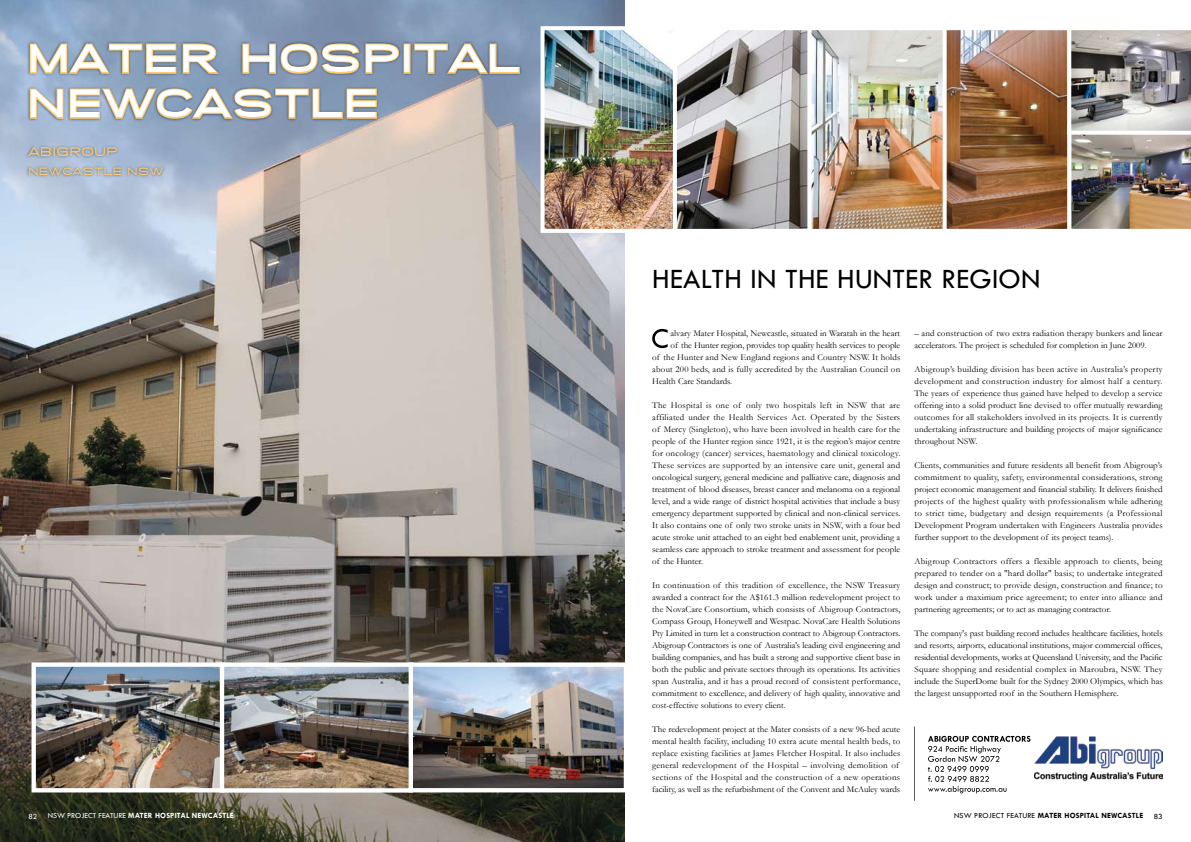
<style>
.page{position:relative;width:1191px;height:842px;background:#fff}
.page>*{position:absolute;margin:0;border:0;box-sizing:border-box;transform-origin:0 0}
.t1{font:800 40px/45px "SF Grandezza";letter-spacing:.08em;color:#fff}
.t2{font:29px "Tw Cen";letter-spacing:.01em;color:#000}
.t3{font:500 13px "SF Grandezza";letter-spacing:.05em;color:#ffcb6f}
.t4{font:500 11px "SF Grandezza";letter-spacing:.05em;color:#ffcb6f}
.t5{font:9px/12px "Garamond";letter-spacing:.005em;color:#000;text-align:justify}
.t6{font:700 8px "Tw Cen";letter-spacing:.02em;color:#000}
.t7{font:700 8px "Tw Cen";letter-spacing:.02em;color:#fff}
.t8{font:8px "Tw Cen";color:#000}
.t9{font:8px "Tw Cen";color:#fff}
.s1{font-weight:400}
</style>
<div class="page">
<img style="left:0;top:0;width:624px;height:842px">
<svg style="left:928px;top:736px;width:102px;height:57px"></svg>
<div style="left:25px;top:145px;width:141px;height:33px;background:#000;opacity:.5"></div>
<hr style="left:914px;top:726px;width:1px;height:75px;background:#5f6062">
<img style="left:946px;top:31px;width:120px;height:197px">
<div style="left:937px;top:26px;width:134px;height:207px;border:4px solid #fff"></div>
<img style="left:1067px;top:26px;width:124px;height:207px">
<img style="left:545px;top:31px;width:396px;height:197px">
<div style="left:672px;top:26px;width:139px;height:207px;border:4px solid #fff"></div>
<div style="left:807px;top:26px;width:139px;height:207px;border:4px solid #fff"></div>
<div style="left:540px;top:26px;width:137px;height:207px;border:4px solid #fff"></div>
<div style="left:27px;top:41px;width:496px;height:81px;background:#000;opacity:.5"></div>
<svg style="left:29px;top:42px;width:190px;height:34px;background:#989890"></svg>
<svg style="left:241px;top:42px;width:159px;height:33px;background:#928f88"></svg>
<div style="left:403px;top:43px;width:7px;height:31px;border:2px solid #ffcb6f"></div>
<svg style="left:413px;top:42px;width:108px;height:34px;background:#8d9191"></svg>
<svg style="left:29px;top:87px;width:349px;height:34px;background:#999992"></svg>
<svg style="left:652px;top:329px;width:15px;height:19px"></svg>
<img style="left:37px;top:667px;width:586px;height:121px">
<div style="left:408px;top:662px;width:220px;height:130px;border:4px solid #fff"></div>
<div style="left:220px;top:662px;width:193px;height:131px;border:4px solid #fff"></div>
<div style="left:32px;top:662px;width:192px;height:130px;border:4px solid #fff"></div>
<img style="left:1034px;top:736px;width:128px;height:46px">
<h1 class="t1" style="left:28px;top:36px;width:492px">MATER HOSPITAL<br>NEWCASTLE</h1>
<h3 class="t3" style="left:28px;top:143px;width:91px">ABIGROUP</h3>
<p class="t4" style="left:28px;top:164px;width:136px">NEWCASTLE NSW</p>
<p class="t9" style="left:28px;top:811px;width:10px">82</p>
<p class="t7" style="left:48px;top:811px;width:188px"><span class="s1">NSW PROJECT FEATURE</span> MATER HOSPITAL NEWCASTLE</p>
<h2 class="t2" style="left:652px;top:261px;width:219px">HEALTH IN THE HUNTER</h2>
<h2 class="t2" style="left:941px;top:261px;width:78px">REGION</h2>
<p class="t5" style="left:670px;top:327px;width:231px">alvary Mater Hospital, Newcastle, situated in Waratah in the heart</p>
<p class="t5" style="left:670px;top:339px;width:231px">of the Hunter region, provides top quality health services to people</p>
<p class="t5" style="left:652px;top:351px;width:249px">of the Hunter and New England regions and Country NSW. It holds</p>
<p class="t5" style="left:652px;top:363px;width:249px">about 200 beds, and is fully accredited by the Australian Council on</p>
<p class="t5" style="left:652px;top:375px;width:81px">Health Care Standards.</p>
<p class="t5" style="left:652px;top:399px;width:250px">The Hospital is one of only two hospitals left in NSW that are affiliated under the Health Services Act. Operated by the Sisters of Mercy (Singleton), who have been involved in health care for the people of the Hunter region since 1921, it is the region’s major centre for oncology (cancer) services, haematology and clinical toxicology.<br>These services are supported by an intensive care unit, general and oncological surgery, general medicine and palliative care, diagnosis and treatment of blood diseases, breast cancer and melanoma on a regional level, and a wide range of district hospital activities that include a busy emergency department supported by clinical and non-clinical services.<br>It also contains one of only two stroke units in NSW, with a four bed acute stroke unit attached to an eight bed enablement unit, providing a seamless care approach to stroke treatment and assessment for people of the Hunter.</p>
<p class="t5" style="left:652px;top:579px;width:250px">In continuation of this tradition of excellence, the NSW Treasury awarded a contract for the A$161.3 million redevelopment project to the NovaCare Consortium, which consists of Abigroup Contractors, Compass Group, Honeywell and Westpac. NovaCare Health Solutions Pty Limited in turn let a construction contract to Abigroup Contractors.<br>Abigroup Contractors is one of Australia's leading civil engineering and building companies, and has built a strong and supportive client base in both the public and private sectors through its operations. Its activities span Australia, and it has a proud record of consistent performance, commitment to excellence, and delivery of high quality, innovative and cost-effective solutions to every client.</p>
<p class="t5" style="left:652px;top:723px;width:250px;text-align:left">The redevelopment project at the Mater consists of a new 96-bed acute mental health facility, including 10 extra acute mental health beds, to replace existing facilities at James Fletcher Hospital. It also includes general redevelopment of the Hospital – involving demolition of sections of the Hospital and the construction of a new operations facility, as well as the refurbishment of the Convent and McAuley wards</p>
<p class="t5" style="left:914px;top:327px;width:249px">– and construction of two extra radiation therapy bunkers and linear accelerators. The project is scheduled for completion in June 2009.</p>
<p class="t5" style="left:914px;top:363px;width:250px">Abigroup’s building division has been active in Australia’s property development and construction industry for almost half a century.<br>The years of experience thus gained have helped to develop a service offering into a solid product line devised to offer mutually rewarding outcomes for all stakeholders involved in its projects. It is currently undertaking infrastructure and building projects of major significance throughout NSW.</p>
<p class="t5" style="left:914px;top:459px;width:250px">Clients, communities and future residents all benefit from Abigroup’s commitment to quality, safety, environmental considerations, strong project economic management and financial stability. It delivers finished projects of the highest quality with professionalism while adhering to strict time, budgetary and design requirements (a Professional Development Program undertaken with Engineers Australia provides further support to the development of its project teams).</p>
<p class="t5" style="left:914px;top:555px;width:250px">Abigroup Contractors offers a flexible approach to clients, being prepared to tender on a "hard dollar" basis; to undertake integrated design and construct; to provide design, construction and finance; to work under a maximum price agreement; to enter into alliance and partnering agreements; or to act as managing contractor.</p>
<p class="t5" style="left:914px;top:627px;width:250px">The company's past building record includes healthcare facilities, hotels and resorts, airports, educational institutions, major commercial offices, residential developments, works at Queensland University, and the Pacific Square shopping and residential complex in Maroubra, NSW. They include the SuperDome built for the Sydney 2000 Olympics, which has the largest unsupported roof in the Southern Hemisphere.</p>
<p class="t6" style="left:954px;top:811px;width:191px"><span class="s1">NSW PROJECT FEATURE</span> MATER HOSPITAL NEWCASTLE</p>
<p class="t8" style="left:1153px;top:811px;width:10px">83</p>
</div>
